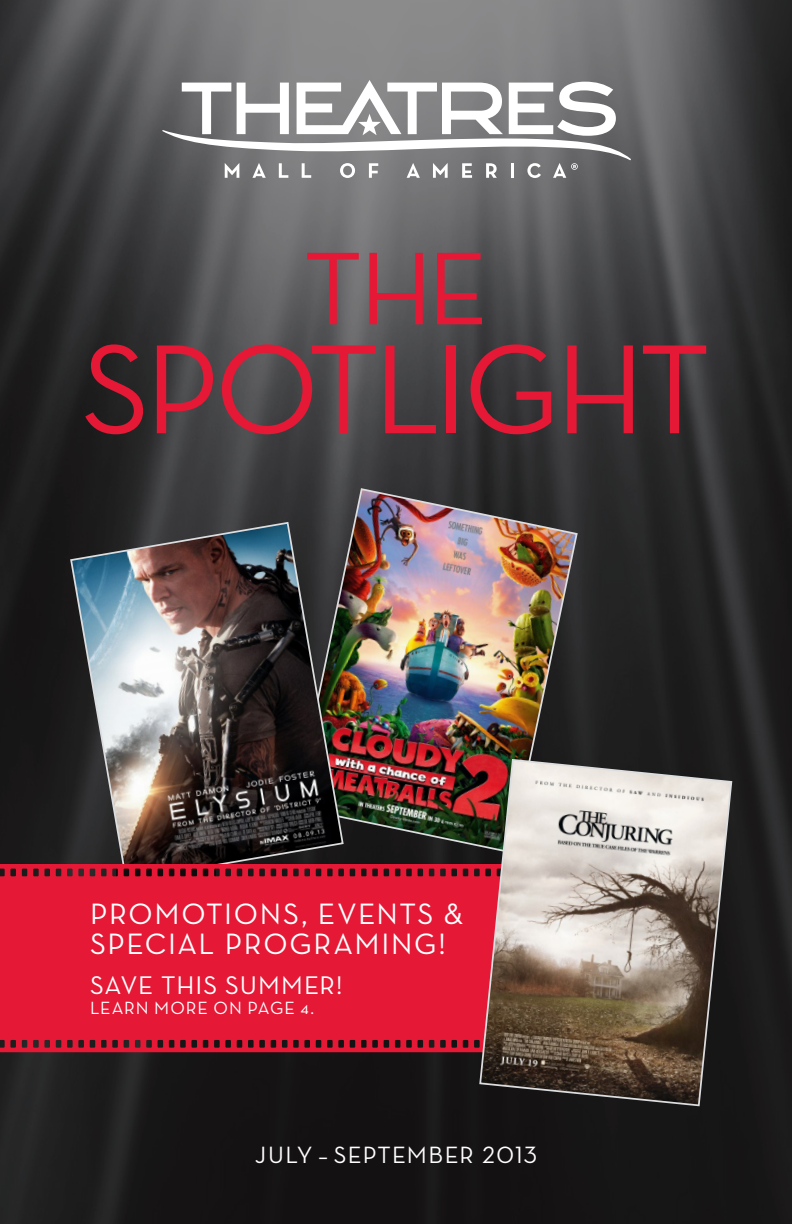
<style>
.page{position:relative;width:792px;height:1224px;background:#fff}
.page>*{position:absolute;margin:0;border:0;box-sizing:border-box;transform-origin:0 0}
.t1{font:129px "Neutra Text Book SC";letter-spacing:-.045em;color:#e51836}
.t2{font:105px "Neutra Text Book SC";color:#e51836}
.t3{font:30px/30px "Neutra Text Book SC";letter-spacing:.05em;color:#fff}
.t4{font:26px "Neutra Text Book SC";letter-spacing:.035em;color:#fff}
.t5{font:24px "Neutra Text Book SC";letter-spacing:.05em;color:#fff}
.t6{font:18px "Neutra Text Book SC";letter-spacing:.05em;color:#fff}
.s1{font-family:"Neutra Text Book Alt"}
</style>
<div class="page">
<img style="left:0;top:0;width:792px;height:1224px">
<svg style="left:162px;top:80px;width:469px;height:98px"></svg>
<img style="left:293px;top:487px;width:286px;height:367px">
<img style="left:69px;top:521px;width:276px;height:343px">
<div style="left:0;top:864px;width:478px;height:188px;background:#e51836"></div>
<svg style="left:478px;top:758px;width:255px;height:349px;background:#917f77"></svg>
<p class="t2" style="left:304px;top:225px;width:186px">THE</p>
<p class="t1" style="left:82px;top:311px;width:630px">SPOTLIGHT</p>
<p class="t3" style="left:90px;top:898px;width:375px">PROMOTIONS, EVENTS <span class="s1">&amp;<br></span>SPECIAL PROGRAMING!</p>
<p class="t4" style="left:90px;top:969px;width:254px">SAVE THIS SUMMER!</p>
<p class="t6" style="left:90px;top:997px;width:226px">LEARN MORE ON PAGE 4.</p>
<p class="t5" style="left:255px;top:1140px;width:284px">JULY – SEPTEMBER <span class="s1">2013</span></p>
</div>
